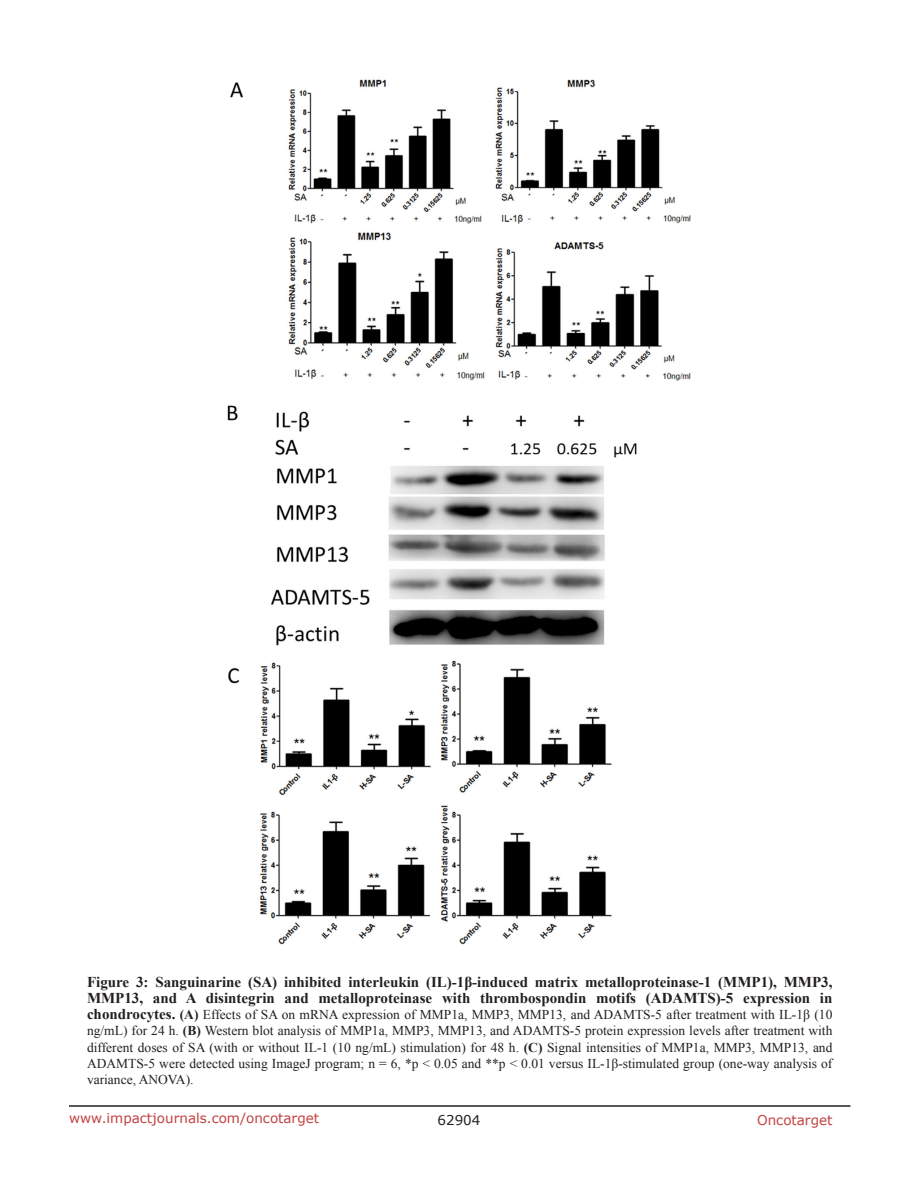
<style>
.page{position:relative;width:918px;height:1188px;background:#fff}
.page>*{position:absolute;margin:0;border:0;box-sizing:border-box;transform-origin:0 0}
.figuretext{font:700 15px/16.2px "Times New Roman";color:#231f20}
.figuretext-2{font:13.5px/16.2px "Times New Roman";color:#231f20;text-align:justify}
.t1{font:13.5px "Verdana";color:#c24141}
.t2{font:13.5px "Verdana";color:#231f20}
.s1{font-weight:700;font-size:15px}
.s2{font-weight:700}
</style>
<div class="page">
<hr style="left:69px;top:1105px;width:781px;height:2px;background:#231f20">
<img style="left:227px;top:79px;width:464px;height:866px">
<p class="figuretext" style="left:87px;top:973px;width:747px">Figure 3: Sanguinarine (SA) inhibited interleukin (IL)-1β-induced matrix metalloproteinase-1 (MMP1), MMP3,<br>MMP13, and A disintegrin and metalloproteinase with thrombospondin motifs (ADAMTS)-5 expression in</p>
<p class="figuretext-2" style="left:87px;top:1006px;width:747px"><span class="s1">chondrocytes.</span> <span class="s2">(A)</span> Effects of SA on mRNA expression of MMP1a, MMP3, MMP13, and ADAMTS-5 after treatment with IL-1β (10 ng/mL) for 24 h. <span class="s2">(B)</span> Western blot analysis of MMP1a, MMP3, MMP13, and ADAMTS-5 protein expression levels after treatment with different doses of SA (with or without IL-1 (10 ng/mL) stimulation) for 48 h. <span class="s2">(C)</span> Signal intensities of MMP1a, MMP3, MMP13, and ADAMTS-5 were detected using ImageJ program; n = 6, *p &lt; 0.05 and **p &lt; 0.01 versus IL-1β-stimulated group (one-way analysis of variance, ANOVA).</p>
<p class="t1" style="left:69px;top:1109px;width:252px">www.impactjournals.com/oncotarget</p>
<p class="t2" style="left:438px;top:1111px;width:44px">62904</p>
<p class="t1" style="left:757px;top:1111px;width:77px">Oncotarget</p>
</div>
